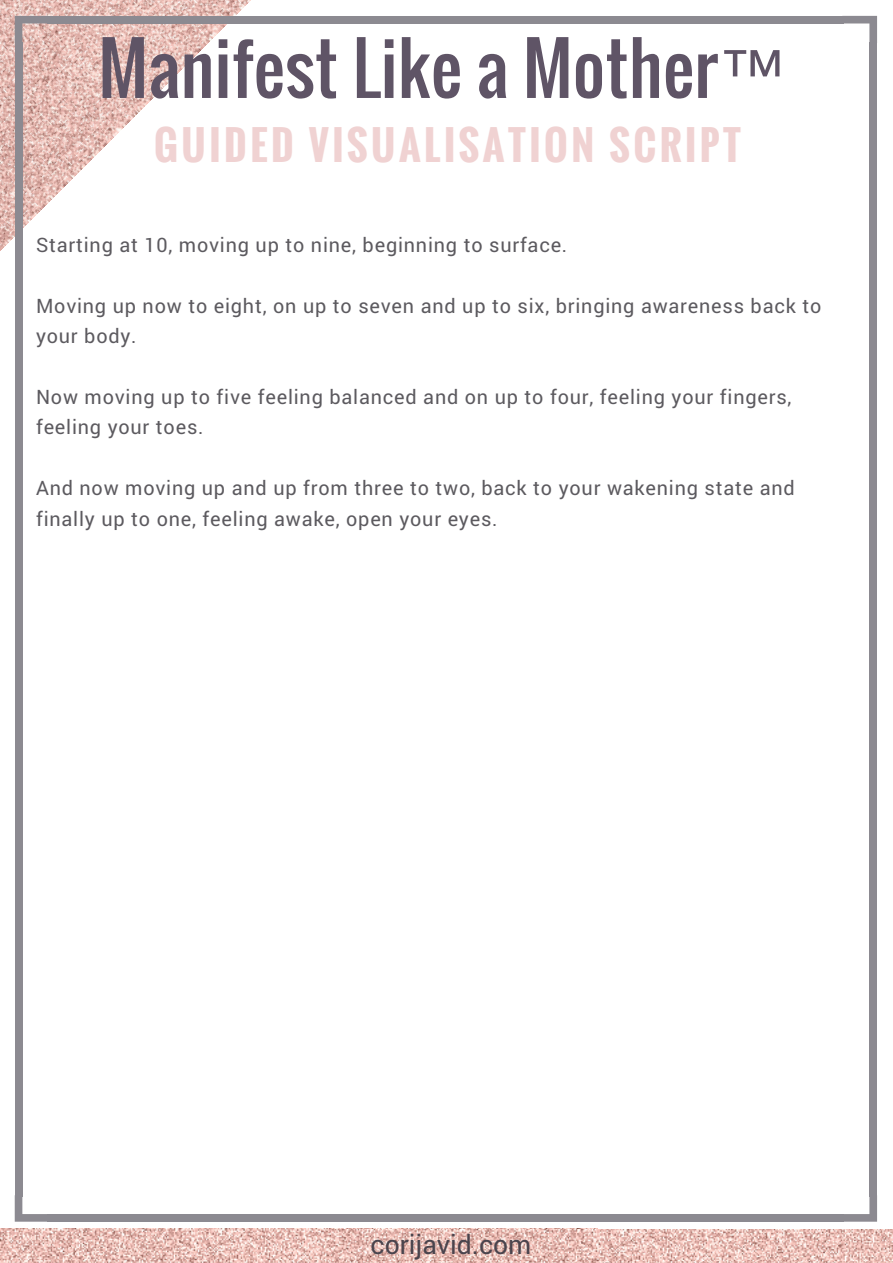
<style>
.page{position:relative;width:893px;height:1263px;background:#fff}
.page>*{position:absolute;margin:0;border:0;box-sizing:border-box;transform-origin:0 0}
.t1{font:69.6px "Oswald";color:#5f5466}
.t2{font:700 39.75px "Oswald";letter-spacing:.09em;color:#f0d2d2}
.t3{font:26.55px "Roboto";color:#4a444d}
.t4{font:19.8px/30.5px "Roboto";letter-spacing:.04em;color:#5c5a5f}
.s1{font-family:"Liberation Sans"}
</style>
<div class="page">
<img style="left:0;top:0;width:308px;height:398px">
<img style="left:0;top:1228px;width:598px;height:35px">
<img style="left:331px;top:1230px;width:562px;height:33px">
<svg style="left:15px;top:16px;width:33px;height:27px"></svg>
<div style="left:15px;top:42px;width:7px;height:1154px;background:#8c8a91"></div>
<svg style="left:15px;top:1195px;width:32px;height:27px"></svg>
<div style="left:47px;top:1214px;width:796px;height:8px;background:#8c8a91"></div>
<svg style="left:843px;top:1196px;width:34px;height:26px"></svg>
<div style="left:869px;top:42px;width:8px;height:1154px;background:#8c8a91"></div>
<div style="left:47px;top:16px;width:796px;height:7px;background:#8c8a91"></div>
<svg style="left:842px;top:16px;width:35px;height:26px"></svg>
<h1 class="t1" style="left:98px;top:15px;width:691px">Manifest Like a Mother<span class="s1">™</span></h1>
<h2 class="t2" style="left:154px;top:115px;width:588px">GUIDED VISUALISATION SCRIPT</h2>
<p class="t4" style="left:36px;top:229px;width:533px">Starting at 10, moving up to nine, beginning to surface.</p>
<p class="t4" style="left:36px;top:290px;width:787px">Moving up now to eight, on up to seven and up to six, bringing awareness back to your body.</p>
<p class="t4" style="left:36px;top:381px;width:757px">Now moving up to five feeling balanced and on up to four, feeling your fingers, feeling your toes.</p>
<p class="t4" style="left:36px;top:472px;width:760px">And now moving up and up from three to two, back to your wakening state and finally up to one, feeling awake, open your eyes.</p>
<h3 class="t3" style="left:371px;top:1227px;width:162px">corijavid.com</h3>
</div>
